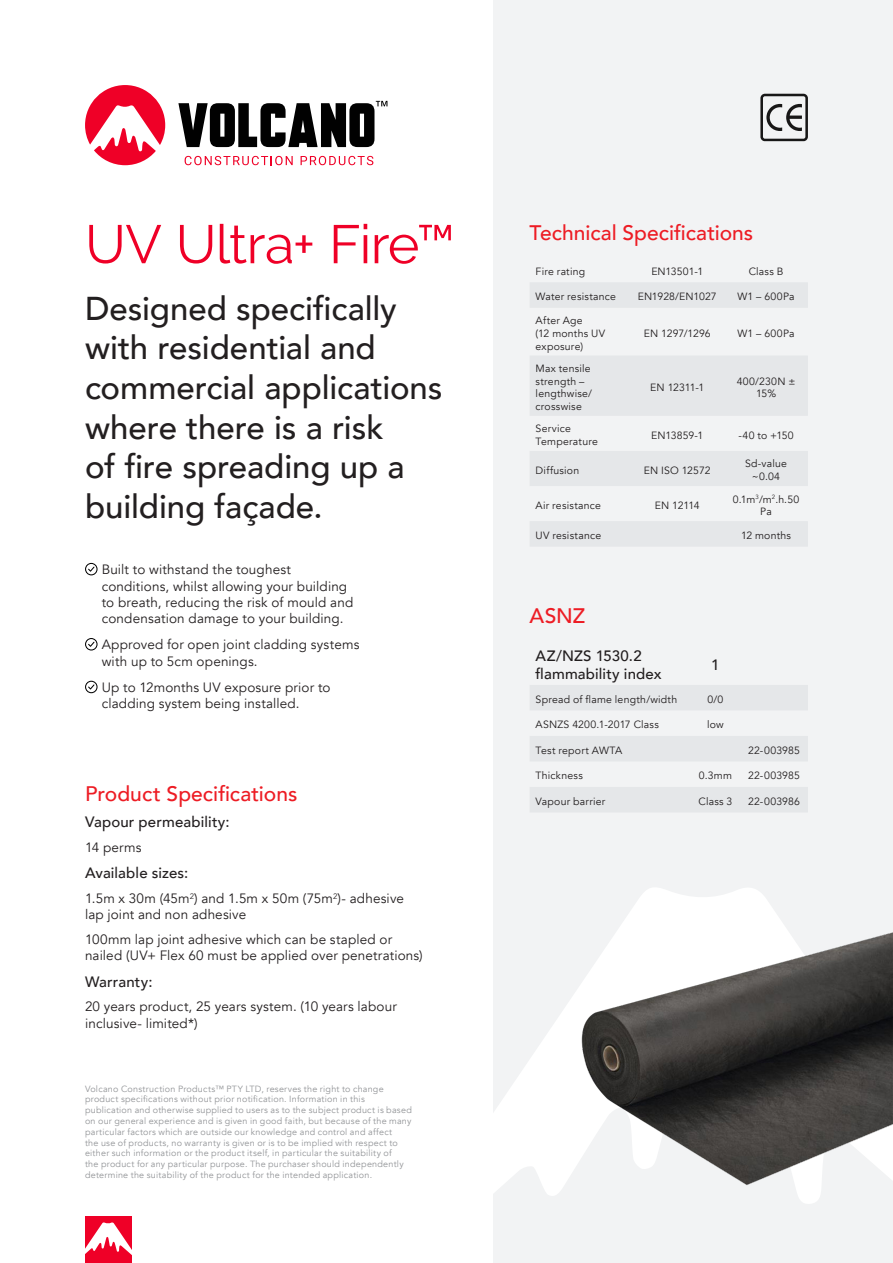
<style>
.page{position:relative;width:893px;height:1263px;background:#fff}
.page>*{position:absolute;margin:0;border:0;box-sizing:border-box;transform-origin:0 0}
.t1{font:54px "Raleway";letter-spacing:-.015em;color:#ef0027}
.t2{font:500 33px/39.6px "Avenir";color:#231f20}
.t3{font:500 21px "Avenir";color:#ed1c24}
.t4{font:500 15px/18px "Avenir";letter-spacing:.01em;color:#231f20}
.t5{font:13.5px/16.2px "Avenir";letter-spacing:.01em;color:#231f20}
.t6{font:10.5px/12.6px "Avenir";letter-spacing:.02em;color:#231f20}
.t7{font:10.5px "Avenir";color:#231f20}
.t8{font:10.5px "Avenir";letter-spacing:-.005em;color:#231f20}
.t9{font:9px/10.8px "Avenir";letter-spacing:.025em;color:#939598}
</style>
<div class="page">
<div style="left:493px;top:0;width:400px;height:1263px;background:#f2f3f4"></div>
<svg style="left:493px;top:1026px;width:60px;height:170px;fill:#fff"></svg>
<svg style="left:85px;top:563px;width:13px;height:12px"></svg>
<svg style="left:85px;top:638px;width:13px;height:12px"></svg>
<svg style="left:85px;top:681px;width:13px;height:12px"></svg>
<svg style="left:760px;top:94px;width:48px;height:47px"></svg>
<svg style="left:530px;top:283px;width:278px;height:263px;fill:#e5e7e9"></svg>
<img style="left:553px;top:888px;width:340px;height:316px">
<svg style="left:530px;top:685px;width:278px;height:127px"></svg>
<div style="left:85px;top:1216px;width:46px;height:47px;background:#ef0027"></div>
<svg style="left:85px;top:1222px;width:46px;height:33px"></svg>
<svg style="left:185px;top:156px;width:108px;height:9px"></svg>
<svg style="left:301px;top:156px;width:72px;height:9px"></svg>
<svg style="left:85px;top:85px;width:80px;height:80px"></svg>
<svg style="left:178px;top:101px;width:209px;height:46px"></svg>
<p class="t1" style="left:85px;top:213px;width:371px">UV Ultra+ Fire™</p>
<p class="t2" style="left:85px;top:287px;width:359px">Designed specifically with residential and commercial applications where there is a risk<br>of fire spreading up a building façade.</p>
<p class="t5" style="left:102px;top:562px;width:253px">Built to withstand the toughest conditions, whilst allowing your building to breath, reducing the risk of mould and condensation damage to your building.</p>
<p class="t5" style="left:102px;top:637px;width:259px">Approved for open joint cladding systems with up to 5cm openings.</p>
<p class="t5" style="left:102px;top:680px;width:230px">Up to 12months UV exposure prior to cladding system being installed.</p>
<p class="t3" style="left:85px;top:775px;width:214px">Product Specifications</p>
<p class="t4" style="left:85px;top:812px;width:146px">Vapour permeability:</p>
<p class="t5" style="left:85px;top:839px;width:58px">14 perms</p>
<p class="t4" style="left:85px;top:863px;width:105px">Available sizes:</p>
<p class="t5" style="left:85px;top:890px;width:320px">1.5m x 30m (45m<sup>2</sup>) and 1.5m x 50m (75m<sup>2</sup>)- adhesive lap joint and non adhesive</p>
<p class="t5" style="left:85px;top:931px;width:339px">100mm lap joint adhesive which can be stapled or nailed (UV+ Flex 60 must be applied over penetrations)</p>
<p class="t4" style="left:85px;top:971px;width:69px">Warranty:</p>
<p class="t5" style="left:85px;top:999px;width:313px">20 years product, 25 years system. (10 years labour inclusive- limited*)</p>
<p class="t9" style="left:85px;top:1083px;width:328px">Volcano Construction Products™ PTY LTD, reserves the right to change product specifications without prior notification. Information in this publication and otherwise supplied to users as to the subject product is based on our general experience and is given in good faith, but because of the many particular factors which are outside our knowledge and control and affect<br>the use of products, no warranty is given or is to be implied with respect to either such information or the product itself, in particular the suitability of<br>the product for any particular purpose. The purchaser should independently determine the suitability of the product for the intended application.</p>
<p class="t3" style="left:530px;top:214px;width:225px">Technical Specifications</p>
<p class="t6" style="left:536px;top:265px;width:51px">Fire rating</p>
<p class="t7" style="left:651px;top:265px;width:53px">EN13501-1</p>
<p class="t6" style="left:749px;top:265px;width:36px">Class B</p>
<p class="t6" style="left:536px;top:291px;width:82px">Water resistance</p>
<p class="t7" style="left:638px;top:290px;width:81px">EN1928/EN1027</p>
<p class="t6" style="left:737px;top:291px;width:59px">W1 – 600Pa</p>
<p class="t6" style="left:536px;top:315px;width:71px">After Age<br>(12 months UV exposure)</p>
<p class="t6" style="left:644px;top:327px;width:68px">EN 1297/1296</p>
<p class="t6" style="left:737px;top:327px;width:59px">W1 – 600Pa</p>
<p class="t6" style="left:536px;top:362px;width:58px">Max tensile strength – lengthwise/ crosswise</p>
<p class="t6" style="left:650px;top:381px;width:55px">EN 12311-1</p>
<p class="t6" style="left:737px;top:375px;width:60px;text-align:center">400/230N ±<br>15%</p>
<p class="t6" style="left:536px;top:423px;width:64px">Service<br>Temperature</p>
<p class="t8" style="left:651px;top:429px;width:54px">EN13859-1</p>
<p class="t6" style="left:738px;top:429px;width:57px">-40 to +150</p>
<p class="t6" style="left:536px;top:464px;width:45px">Diffusion</p>
<p class="t6" style="left:644px;top:464px;width:68px">EN ISO 12572</p>
<p class="t6" style="left:745px;top:458px;width:44px;text-align:center">Sd-value ~0.04</p>
<p class="t6" style="left:536px;top:499px;width:67px">Air resistance</p>
<p class="t6" style="left:655px;top:499px;width:46px">EN 12114</p>
<p class="t6" style="left:733px;top:493px;width:68px;text-align:center">0.1m<sup>3</sup>/m<sup>2</sup>.h.50<br>Pa</p>
<p class="t6" style="left:536px;top:529px;width:67px">UV resistance</p>
<p class="t6" style="left:741px;top:529px;width:52px">12 months</p>
<p class="t3" style="left:530px;top:597px;width:57px">ASNZ</p>
<h3 class="t4" style="left:536px;top:646px;width:127px">AZ/NZS 1530.2 flammability index</h3>
<h3 class="t4" style="left:711px;top:655px;width:10px">1</h3>
<p class="t6" style="left:536px;top:693px;width:143px">Spread of flame length/width</p>
<p class="t6" style="left:707px;top:693px;width:17px">0/0</p>
<p class="t6" style="left:536px;top:719px;width:125px">ASNZS 4200.1-2017 Class</p>
<p class="t6" style="left:707px;top:719px;width:18px">low</p>
<p class="t6" style="left:536px;top:744px;width:88px">Test report AWTA</p>
<p class="t6" style="left:748px;top:744px;width:53px">22-003985</p>
<p class="t6" style="left:536px;top:770px;width:49px">Thickness</p>
<p class="t6" style="left:699px;top:770px;width:35px">0.3mm</p>
<p class="t6" style="left:748px;top:770px;width:53px">22-003985</p>
<p class="t6" style="left:536px;top:795px;width:71px">Vapour barrier</p>
<p class="t6" style="left:698px;top:795px;width:35px">Class 3</p>
<p class="t6" style="left:748px;top:795px;width:53px">22-003986</p>
</div>
